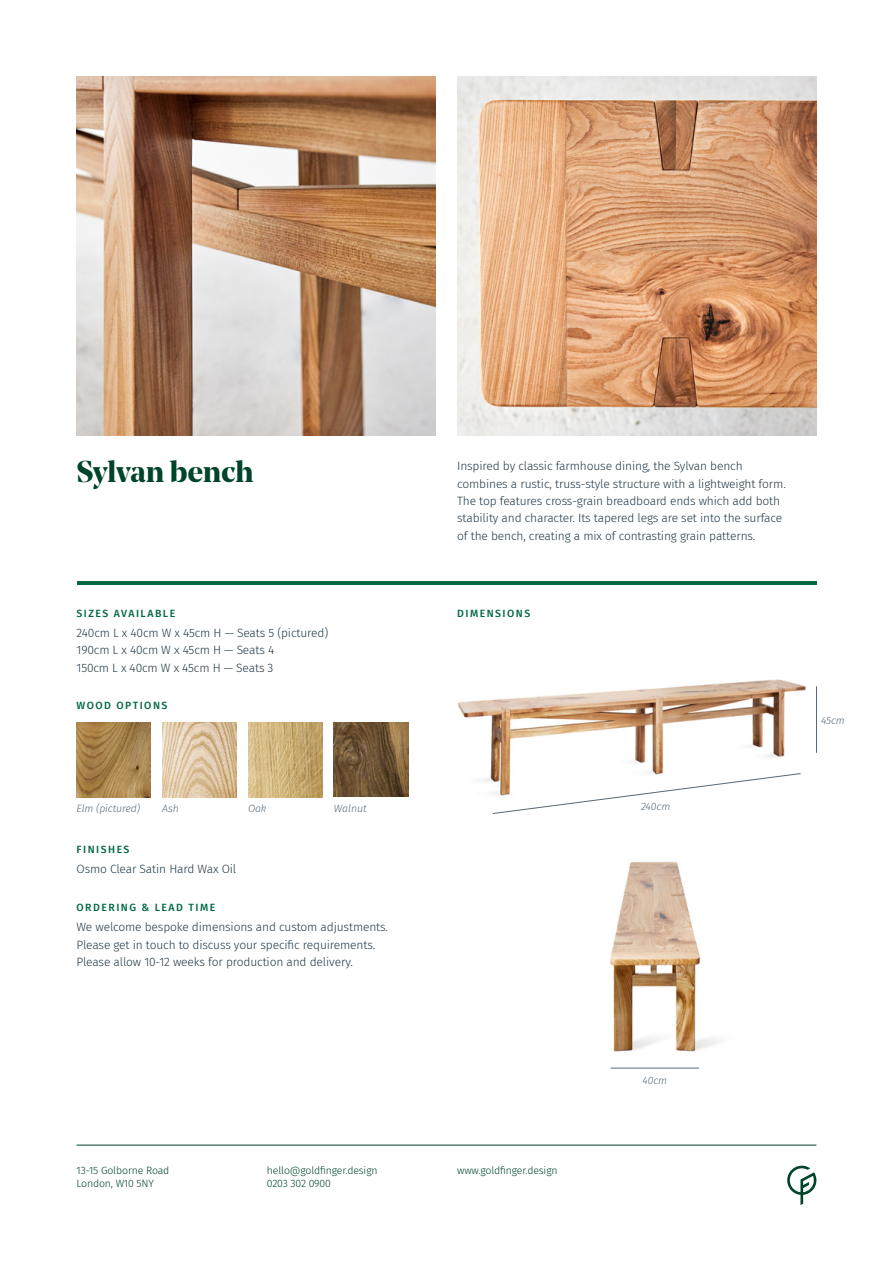
<style>
.page{position:relative;width:893px;height:1263px;background:#fff}
.page>*{position:absolute;margin:0;border:0;box-sizing:border-box;transform-origin:0 0}
.Product_name{font:700 30px "Noe Display";color:#004529}
.Body{font:300 12px/17.2px "Fira Sans";letter-spacing:-.01em;color:#223847}
.t1{font:300 10.5px/12.6px "Fira Sans";letter-spacing:-.01em;color:#004529}
.Subhead{font:500 10.5px "Fira Sans";letter-spacing:.14em;color:#006941}
.t2{font:italic 300 10.5px "Fira Sans";letter-spacing:-.01em;color:#586876}
</style>
<div class="page">
<hr style="left:77px;top:1145px;width:739px;height:1px;background:#004529">
<svg style="left:787px;top:1165px;width:29px;height:40px"></svg>
<img style="left:610px;top:862px;width:110px;height:190px">
<img style="left:458px;top:679px;width:349px;height:103px">
<hr style="left:816px;top:686px;width:1px;height:67px;background:#586876">
<svg style="left:492px;top:773px;width:309px;height:41px"></svg>
<hr style="left:77px;top:581px;width:739px;height:4px;background:#006941">
<img style="left:457px;top:77px;width:359px;height:359px">
<img style="left:77px;top:77px;width:359px;height:359px">
<img style="left:162px;top:723px;width:75px;height:74px">
<img style="left:248px;top:723px;width:74px;height:74px">
<img style="left:334px;top:723px;width:74px;height:74px">
<img style="left:77px;top:723px;width:74px;height:74px">
<hr style="left:611px;top:1068px;width:88px;height:1px;background:#586876">
<p class="Product_name" style="left:77px;top:452px;width:179px">Sylvan bench</p>
<p class="Subhead" style="left:77px;top:605px;width:100px">SIZES AVAILABLE</p>
<p class="Body" style="left:77px;top:624px;width:253px">240cm L x 40cm W x 45cm H — Seats 5 (pictured)<br>190cm L x 40cm W x 45cm H — Seats 4<br>150cm L x 40cm W x 45cm H — Seats 3</p>
<p class="Subhead" style="left:77px;top:697px;width:92px">WOOD OPTIONS</p>
<p class="t2" style="left:77px;top:801px;width:65px">Elm (pictured)</p>
<p class="t2" style="left:162px;top:801px;width:18px">Ash</p>
<p class="t2" style="left:248px;top:801px;width:20px">Oak</p>
<p class="t2" style="left:334px;top:801px;width:34px">Walnut</p>
<p class="Subhead" style="left:77px;top:841px;width:54px">FINISHES</p>
<p class="Body" style="left:77px;top:860px;width:161px">Osmo Clear Satin Hard Wax Oil</p>
<p class="Subhead" style="left:77px;top:899px;width:140px">ORDERING &amp; LEAD TIME</p>
<p class="Body" style="left:77px;top:918px;width:313px">We welcome bespoke dimensions and custom adjustments.<br>Please get in touch to discuss your specific requirements.<br>Please allow 10-12 weeks for production and delivery.</p>
<p class="Body" style="left:457px;top:458px;width:330px">Inspired by classic farmhouse dining, the Sylvan bench combines a rustic, truss-style structure with a lightweight form.<br>The top features cross-grain breadboard ends which add both stability and character. Its tapered legs are set into the surface of the bench, creating a mix of contrasting grain patterns.</p>
<p class="Subhead" style="left:457px;top:605px;width:75px">DIMENSIONS</p>
<p class="t2" style="left:641px;top:799px;width:31px">240cm</p>
<p class="t2" style="left:821px;top:713px;width:25px">45cm</p>
<p class="t1" style="left:77px;top:1164px;width:94px">13-15 Golborne Road<br>London, W10 5NY</p>
<p class="t1" style="left:267px;top:1164px;width:112px">hello@goldfinger.design<br>0203 302 0900</p>
<p class="t1" style="left:457px;top:1164px;width:102px">www.goldfinger.design</p>
<p class="t2" style="left:642px;top:1073px;width:26px">40cm</p>
</div>
